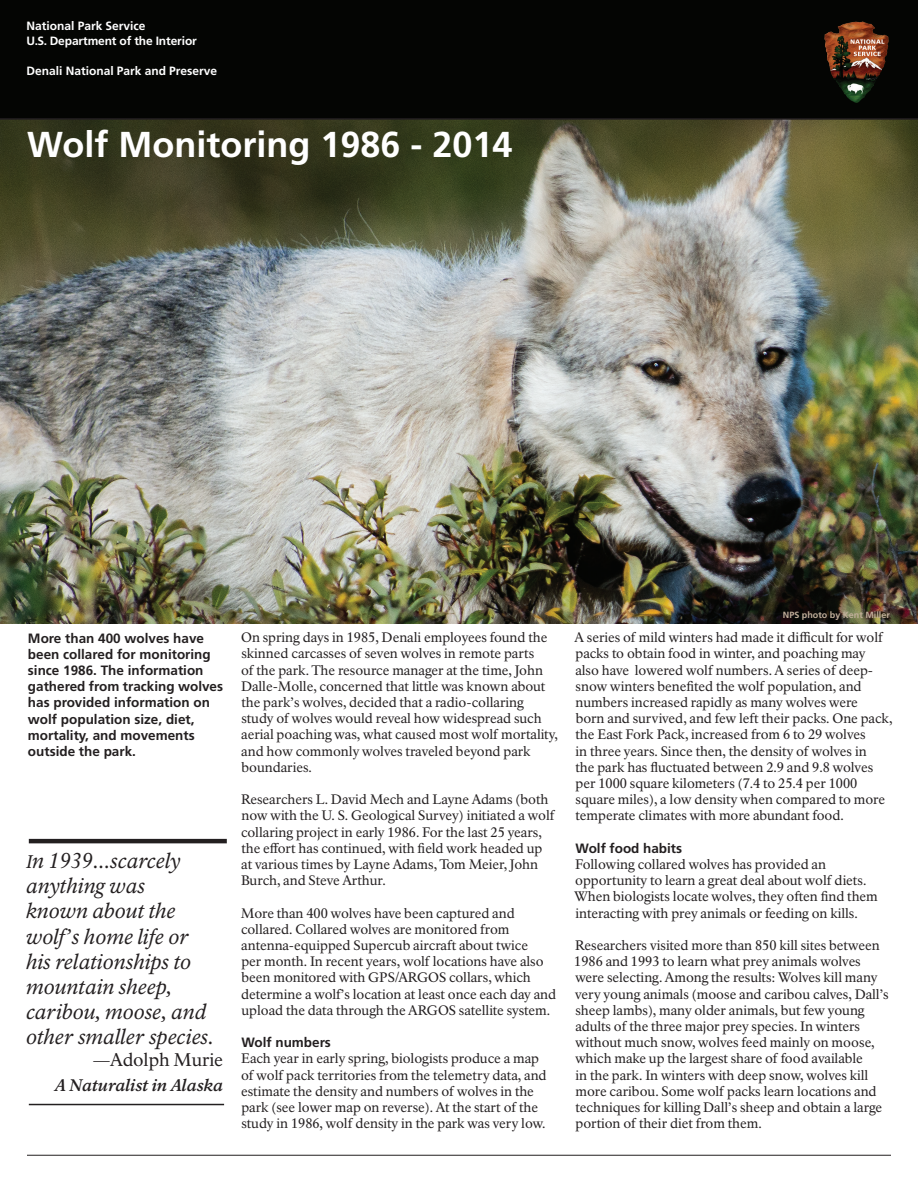
<style>
.page{position:relative;width:918px;height:1188px;background:#fff}
.page>*{position:absolute;margin:0;border:0;box-sizing:border-box;transform-origin:0 0}
.t1{font:700 36px "Frutiger LT Std";color:#fff}
.t2{font:italic 21px/25.2px "NPS Rawlinson OT";color:#231f20}
.t3{font:18px "NPS Rawlinson OT";letter-spacing:-.01em;color:#231f20}
.t4{font:italic 700 16.5px "NPS Rawlinson OT";color:#231f20}
.t5{font:13.5px/16.2px "NPS Rawlinson OT";color:#231f20}
.t6{font:700 13.5px/16.2px "Frutiger LT Std";color:#231f20}
.t7{font:700 12px/15px "Frutiger LT Std";color:#fff}
.t8{font:700 9px "Frutiger LT Std";color:#c0ae9a}
.s1{font-size:18px}
</style>
<div class="page">
<hr style="left:29px;top:1104px;width:195px;height:1px;background:#231f20">
<hr style="left:29px;top:839px;width:198px;height:4px;background:#231f20">
<hr style="left:27px;top:1155px;width:864px;height:1px;background:#231f20">
<img style="left:0;top:120px;width:918px;height:503px">
<div style="left:0;top:0;width:918px;height:120px;background:#040503"></div>
<img style="left:824px;top:21px;width:65px;height:82px">
<p class="t7" style="left:27px;top:18px;width:172px">National Park Service<br>U.S. Department of the Interior</p>
<p class="t7" style="left:27px;top:63px;width:192px">Denali National Park and Preserve</p>
<h1 class="t1" style="left:27px;top:123px;width:487px">Wolf Monitoring 1986 - 2014</h1>
<p class="t6" style="left:28px;top:630px;width:197px">More than 400 wolves have been collared for monitoring since 1986. The information gathered from tracking wolves has provided information on wolf population size, diet, mortality, and movements outside the park.</p>
<p class="t2" style="left:26px;top:848px;width:189px"><span class="s1">I</span>n 1939...scarcely anything was<br>known about the wolf’s home life or his relationships to mountain sheep, caribou, moose, and other smaller species.</p>
<p class="t3" style="left:93px;top:1049px;width:132px">—Adolph Murie</p>
<p class="t4" style="left:55px;top:1076px;width:170px">A Naturalist in Alaska</p>
<p class="t5" style="left:241px;top:630px;width:318px">On spring days in 1985, Denali employees found the skinned carcasses of seven wolves in remote parts<br>of the park. The resource manager at the time, John Dalle-Molle, concerned that little was known about the park’s wolves, decided that a radio-collaring study of wolves would reveal how widespread such aerial poaching was, what caused most wolf mortality, and how commonly wolves traveled beyond park boundaries.</p>
<p class="t5" style="left:241px;top:792px;width:316px">Researchers L. David Mech and Layne Adams (both now with the U. S. Geological Survey) initiated a wolf collaring project in early 1986. For the last 25 years, the efort has continued, with feld work headed up at various times by Layne Adams, Tom Meier, John Burch, and Steve Arthur.</p>
<p class="t5" style="left:241px;top:905px;width:317px">More than 400 wolves have been captured and collared. Collared wolves are monitored from antenna-equipped Supercub aircraft about twice<br>per month. In recent years, wolf locations have also been monitored with GPS/ARGOS collars, which determine a wolf’s location at least once each day and upload the data through the ARGOS satellite system.</p>
<p class="t6" style="left:241px;top:1034px;width:91px">Wolf numbers</p>
<p class="t5" style="left:241px;top:1051px;width:307px">Each year in early spring, biologists produce a map of wolf pack territories from the telemetry data, and estimate the density and numbers of wolves in the park (see lower map on reverse). At the start of the study in 1986, wolf density in the park was very low.</p>
<p class="t8" style="left:783px;top:610px;width:109px">NPS photo by Kent Miller</p>
<p class="t5" style="left:574px;top:630px;width:320px">A series of mild winters had made it difcult for wolf packs to obtain food in winter, and poaching may<br>also have lowered wolf numbers. A series of deep&shy;snow winters benefted the wolf population, and numbers increased rapidly as many wolves were<br>born and survived, and few left their packs. One pack, the East Fork Pack, increased from 6 to 29 wolves<br>in three years. Since then, the density of wolves in<br>the park has fuctuated between 2.9 and 9.8 wolves per 1000 square kilometers (7.4 to 25.4 per 1000 square miles), a low density when compared to more temperate climates with more abundant food.</p>
<p class="t6" style="left:575px;top:840px;width:108px">Wolf food habits</p>
<p class="t5" style="left:574px;top:856px;width:305px">Following collared wolves has provided an opportunity to learn a great deal about wolf diets.<br>When biologists locate wolves, they often fnd them interacting with prey animals or feeding on kills.</p>
<p class="t5" style="left:574px;top:937px;width:316px">Researchers visited more than 850 kill sites between 1986 and 1993 to learn what prey animals wolves were selecting. Among the results: Wolves kill many very young animals (moose and caribou calves, Dall’s sheep lambs), many older animals, but few young adults of the three major prey species. In winters without much snow, wolves feed mainly on moose, which make up the largest share of food available<br>in the park. In winters with deep snow, wolves kill more caribou. Some wolf packs learn locations and techniques for killing Dall’s sheep and obtain a large portion of their diet from them.</p>
</div>
